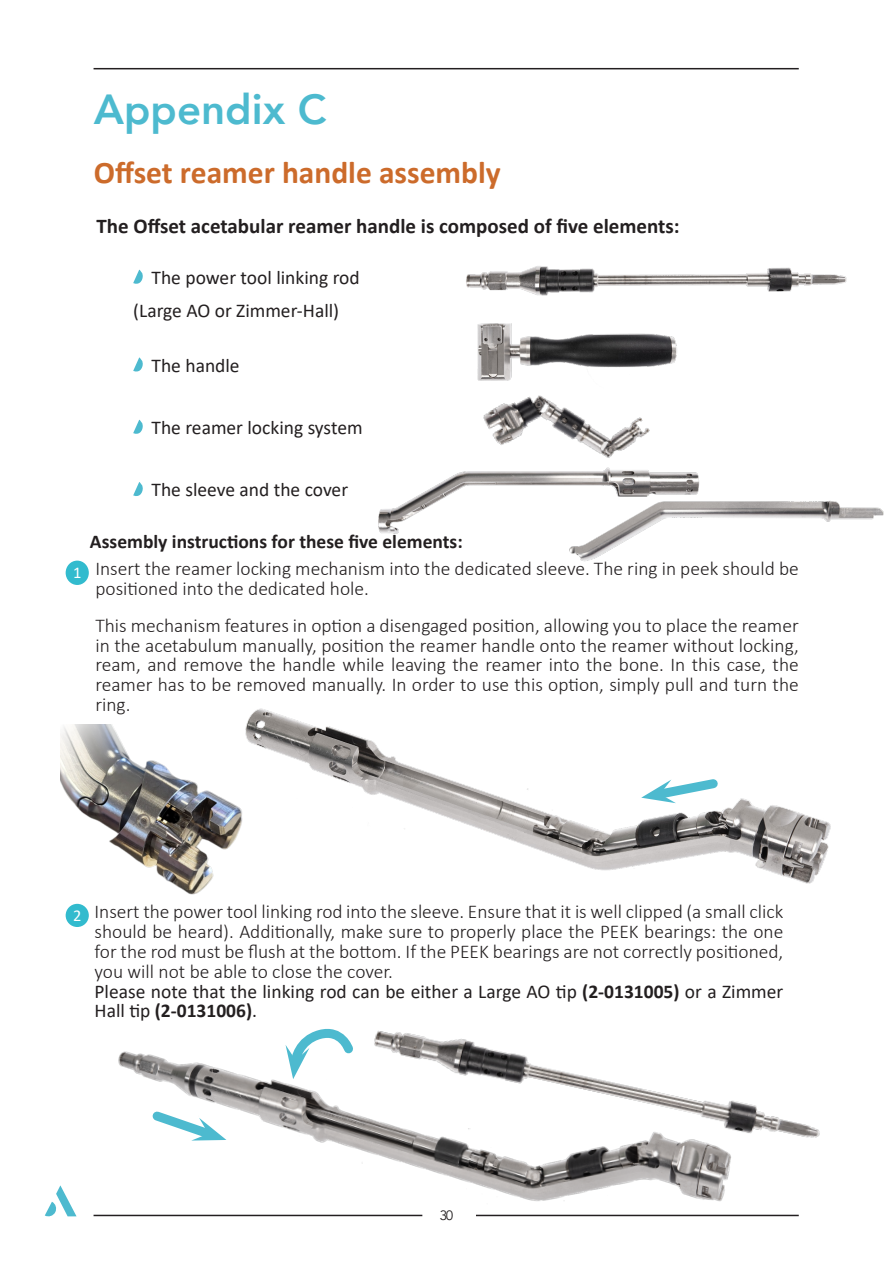
<style>
.page{position:relative;width:893px;height:1263px;background:#fff}
.page>*{position:absolute;margin:0;border:0;box-sizing:border-box;transform-origin:0 0}
.Titre_Surgical_Technique{font:800 42px "Avenir";color:#4dbacf}
.t1{font:700 31.5px "Calibri";color:#cc6b2b}
.t2{font:700 21px "Calibri";color:#231f20}
.t3{font:300 19.5px/19.8px "Calibri";color:#231f20;text-align:justify}
.t4{font:19.5px/19.8px "Calibri";color:#231f20}
.t5{font:700 19.5px "Calibri";color:#231f20}
.t6{font:16.5px "Calibri";color:#fff}
.t7{font:13.5px "Avenir";color:#231f20}
.s1{font-weight:700}
</style>
<div class="page">
<svg style="left:45px;top:1185px;width:32px;height:32px"></svg>
<hr style="left:94px;top:68px;width:705px;height:1px;background:#231f20">
<hr style="left:94px;top:1215px;width:328px;height:1px;background:#231f20">
<hr style="left:476px;top:1215px;width:323px;height:1px;background:#231f20">
<img style="left:466px;top:266px;width:381px;height:30px">
<img style="left:477px;top:323px;width:200px;height:40px">
<img style="left:477px;top:342px;width:195px;height:106px">
<img style="left:378px;top:448px;width:320px;height:86px">
<img style="left:546px;top:475px;width:338px;height:87px">
<img style="left:246px;top:708px;width:585px;height:176px">
<img style="left:60px;top:725px;width:277px;height:182px">
<img style="left:109px;top:1028px;width:629px;height:189px">
<img style="left:359px;top:1028px;width:461px;height:136px">
<svg style="left:133px;top:270px;width:10px;height:14px"></svg>
<svg style="left:133px;top:357px;width:10px;height:15px"></svg>
<svg style="left:133px;top:420px;width:10px;height:14px"></svg>
<svg style="left:133px;top:482px;width:10px;height:14px"></svg>
<div style="left:66px;top:561px;width:23px;height:24px;background:#32bbce;border-radius:50%"></div>
<div style="left:66px;top:904px;width:23px;height:23px;background:#32bbce;border-radius:50%"></div>
<p class="Titre_Surgical_Technique" style="left:94px;top:76px;width:234px">Appendix C</p>
<p class="t1" style="left:94px;top:150px;width:408px">Offset reamer handle assembly</p>
<p class="t2" style="left:97px;top:211px;width:585px">The Offset acetabular reamer handle is composed of five elements:</p>
<p class="t4" style="left:152px;top:267px;width:210px">The power tool linking rod</p>
<p class="t4" style="left:133px;top:300px;width:207px">(Large AO or Zimmer-Hall)</p>
<p class="t4" style="left:152px;top:355px;width:90px">The handle</p>
<p class="t4" style="left:152px;top:417px;width:213px">The reamer locking system</p>
<p class="t4" style="left:152px;top:479px;width:198px">The sleeve and the cover</p>
<p class="t5" style="left:90px;top:528px;width:374px">Assembly instructions for these five elements:</p>
<p class="t6" style="left:73px;top:561px;width:10px">1</p>
<p class="t3" style="left:95px;top:559px;width:705px">Insert the reamer locking mechanism into the dedicated sleeve. The ring in peek should be positioned into the dedicated hole.</p>
<p class="t3" style="left:95px;top:615px;width:705px">This mechanism features in option a disengaged position, allowing you to place the reamer in the acetabulum manually, position the reamer handle onto the reamer without locking, ream, and remove the handle while leaving the reamer into the bone. In this case, the reamer has to be removed manually. In order to use this option, simply pull and turn the ring.</p>
<p class="t6" style="left:73px;top:903px;width:10px">2</p>
<p class="t3" style="left:95px;top:902px;width:690px">Insert the power tool linking rod into the sleeve. Ensure that it is well clipped (a small click should be heard). Additionally, make sure to properly place the PEEK bearings: the one for the rod must be flush at the bottom. If the PEEK bearings are not correctly positioned, you will not be able to close the cover.</p>
<p class="t4" style="left:95px;top:981px;width:690px">Please note that the linking rod can be either a Large AO tip <span class="s1">(2-0131005)</span> or a Zimmer<br>Hall tip <span class="s1">(2-0131006)</span>.</p>
<p class="t7" style="left:440px;top:1207px;width:15px">30</p>
</div>
